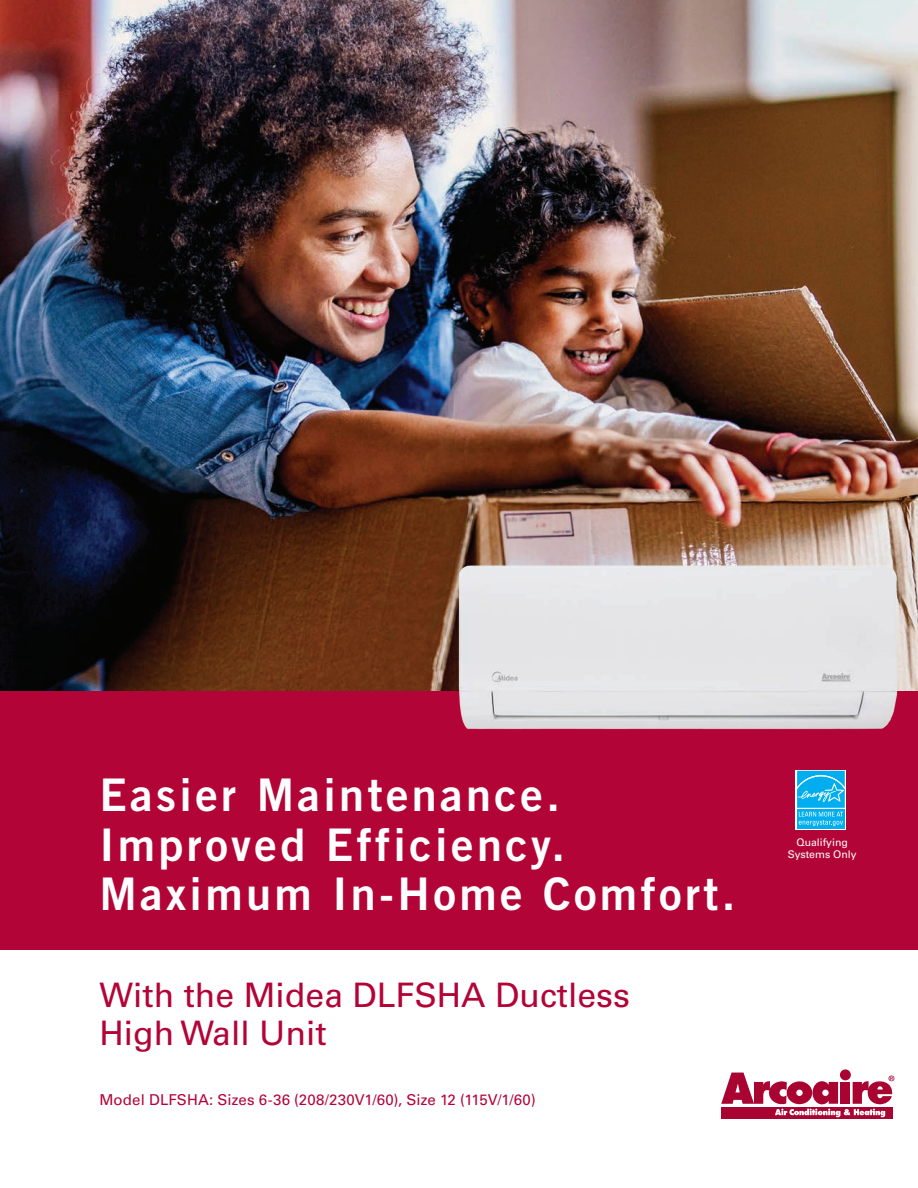
<style>
.page{position:relative;width:918px;height:1188px;background:#fff}
.page>*{position:absolute;margin:0;border:0;box-sizing:border-box;transform-origin:0 0}
.DA_2020_Temp_Small_C{font:45px/49.5px "Trade Gothic LT Std Bd 2";letter-spacing:.075em;color:#fff}
.DA_Temp_Cover_Title{font:33.75px/38.2px "Univers LT Std";color:#b30437}
.t1{font:15px "Univers LT Std";letter-spacing:.005em;color:#b30437}
.t2{font:10.5px/12px "Univers LT Std";color:#fff;text-align:center}
</style>
<div class="page">
<img style="left:0;top:0;width:918px;height:692px">
<div style="left:0;top:692px;width:918px;height:258px;background:#b30437"></div>
<div style="left:721px;top:1107px;width:172px;height:11px;background:#a90332"></div>
<svg style="left:840px;top:1069px;width:11px;height:11px"></svg>
<svg style="left:721px;top:1073px;width:173px;height:44px"></svg>
<img style="left:446px;top:559px;width:464px;height:171px">
<svg style="left:796px;top:770px;width:50px;height:59px"></svg>
<div style="left:797px;top:809px;width:48px;height:19px;background:#00aeef"></div>
<svg style="left:797px;top:771px;width:48px;height:55px"></svg>
<p class="DA_2020_Temp_Small_C" style="left:99px;top:770px;width:638px">Easier Maintenance.<br>Improved Efficiency.<br>Maximum In-Home Comfort.</p>
<p class="DA_Temp_Cover_Title" style="left:99px;top:976px;width:532px">With the Midea DLFSHA Ductless<br>High Wall Unit</p>
<p class="t1" style="left:99px;top:1091px;width:438px">Model DLFSHA: Sizes 6-36 (208/230V1/60), Size 12 (115V/1/60)</p>
<p class="t2" style="left:788px;top:836px;width:70px">Qualifying<br>Systems Only</p>
</div>
